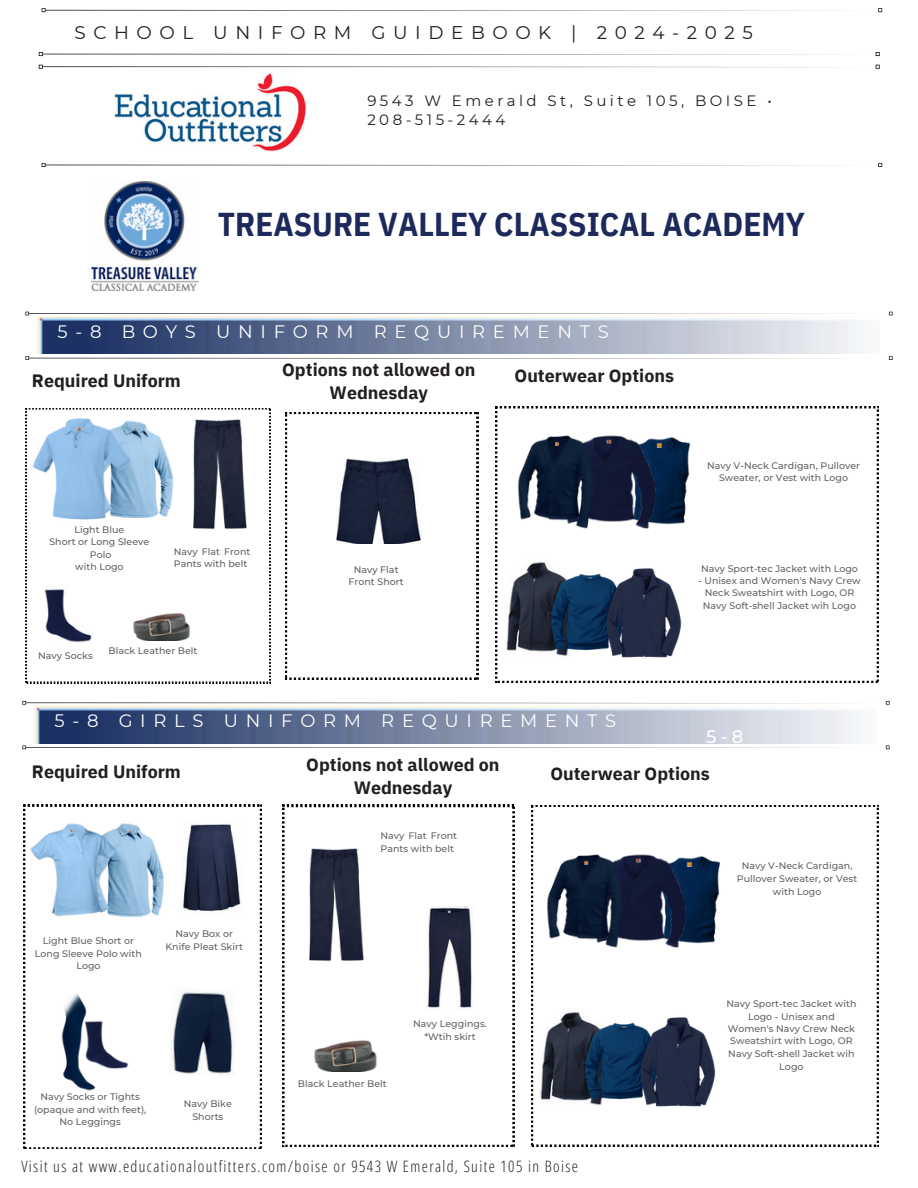
<style>
.page{position:relative;width:918px;height:1188px;background:#fff}
.page>*{position:absolute;margin:0;border:0;box-sizing:border-box;transform-origin:0 0}
.t1{font:700 33px "IBM Plex Sans Cond";color:#1d295b}
.t2{font:18.3px "Montserrat";letter-spacing:.415em;color:#231f20}
.t3{font:18px "Montserrat";letter-spacing:.43em;color:#fdfefe}
.t4{font:500 18px "Montserrat";color:#fff}
.t5{font:700 17.85px/23.7px "IBM Plex Sans";color:#231f20;text-align:center}
.t6{font:300 15.6px "Open Sans Condensed";letter-spacing:.09em;color:#231f20}
.t7{font:15px/19.2px "Montserrat";letter-spacing:.23em;color:#231f20}
.t8{font:500 9.45px/12.3px "Montserrat";letter-spacing:.005em;color:#626366;text-align:center}
</style>
<div class="page">
<svg style="left:25px;top:408px;width:246px;height:276px"></svg>
<svg style="left:285px;top:412px;width:194px;height:268px"></svg>
<img style="left:336px;top:458px;width:85px;height:86px">
<img style="left:140px;top:414px;width:38px;height:103px">
<img style="left:31px;top:408px;width:109px;height:118px">
<img style="left:133px;top:613px;width:58px;height:28px">
<img style="left:42px;top:585px;width:51px;height:58px">
<img style="left:193px;top:419px;width:53px;height:109px">
<img style="left:113px;top:76px;width:193px;height:75px">
<svg style="left:51px;top:53px;width:781px;height:2px"></svg>
<svg style="left:38px;top:52px;width:13px;height:5px"></svg>
<svg style="left:875px;top:52px;width:5px;height:5px"></svg>
<svg style="left:51px;top:66px;width:781px;height:10px"></svg>
<svg style="left:38px;top:64px;width:13px;height:5px"></svg>
<svg style="left:875px;top:64px;width:5px;height:5px"></svg>
<svg style="left:42px;top:8px;width:840px;height:4px"></svg>
<svg style="left:42px;top:163px;width:840px;height:4px"></svg>
<img style="left:92px;top:181px;width:107px;height:109px">
<svg style="left:23px;top:805px;width:239px;height:344px"></svg>
<img style="left:31px;top:821px;width:139px;height:99px">
<img style="left:169px;top:988px;width:69px;height:88px">
<svg style="left:282px;top:805px;width:232px;height:342px"></svg>
<img style="left:425px;top:906px;width:50px;height:104px">
<img style="left:182px;top:822px;width:61px;height:94px">
<svg style="left:25px;top:312px;width:868px;height:3px"></svg>
<svg style="left:22px;top:701px;width:868px;height:4px"></svg>
<svg style="left:25px;top:356px;width:868px;height:4px"></svg>
<img style="left:37px;top:317px;width:825px;height:37px">
<img style="left:34px;top:706px;width:825px;height:37px">
<svg style="left:22px;top:745px;width:868px;height:4px"></svg>
<img style="left:107px;top:1017px;width:31px;height:55px">
<img style="left:51px;top:993px;width:56px;height:100px">
<img style="left:310px;top:849px;width:54px;height:111px">
<img style="left:313px;top:1040px;width:65px;height:31px">
<svg style="left:495px;top:406px;width:384px;height:277px"></svg>
<img style="left:504px;top:559px;width:70px;height:100px">
<img style="left:549px;top:562px;width:133px;height:97px">
<img style="left:662px;top:437px;width:33px;height:90px">
<img style="left:515px;top:430px;width:147px;height:100px">
<svg style="left:531px;top:805px;width:348px;height:342px"></svg>
<img style="left:538px;top:1008px;width:70px;height:101px">
<img style="left:583px;top:1012px;width:133px;height:97px">
<img style="left:691px;top:856px;width:33px;height:90px">
<img style="left:544px;top:849px;width:147px;height:100px">
<p class="t2" style="left:75px;top:22px;width:680px">SCHOOL UNIFORM GUIDEBOOK | 2024-2025</p>
<p class="t7" style="left:367px;top:91px;width:406px">9543 W Emerald St, Suite 105, BOISE •<br>208-515-2444</p>
<p class="t1" style="left:218px;top:202px;width:589px">TREASURE VALLEY CLASSICAL ACADEMY</p>
<p class="t3" style="left:58px;top:320px;width:553px">5-8 BOYS UNIFORM REQUIREMENTS</p>
<p class="t5" style="left:32px;top:368px;width:150px">Required Uniform</p>
<p class="t5" style="left:282px;top:357px;width:195px">Options not allowed on<br>Wednesday</p>
<p class="t5" style="left:515px;top:364px;width:161px">Outerwear Options</p>
<p class="t8" style="left:74px;top:523px;width:51px">Light Blue</p>
<p class="t8" style="left:49px;top:536px;width:101px">Short or Long Sleeve</p>
<h2 class="t8" style="left:75px;top:548px;width:50px">Polo<br>with Logo</h2>
<p class="t8" style="left:174px;top:545px;width:78px;text-align:left">Navy Flat Front<br>Pants with belt</p>
<p class="t8" style="left:38px;top:650px;width:56px">Navy Socks</p>
<h3 class="t8" style="left:109px;top:644px;width:90px">Black Leather Belt</h3>
<p class="t8" style="left:354px;top:563px;width:46px">Navy Flat</p>
<p class="t8" style="left:349px;top:576px;width:57px">Front Short</p>
<p class="t3" style="left:55px;top:710px;width:563px">5-8 GIRLS UNIFORM REQUIREMENTS</p>
<p class="t8" style="left:707px;top:459px;width:155px">Navy V-Neck Cardigan, Pullover</p>
<p class="t8" style="left:719px;top:472px;width:131px">Sweater, or Vest with Logo</p>
<p class="t8" style="left:701px;top:562px;width:158px">Navy Sport-tec Jacket with Logo</p>
<p class="t8" style="left:698px;top:575px;width:164px">- Unisex and Women's Navy Crew<br>Neck Sweatshirt with Logo, OR</p>
<p class="t8" style="left:703px;top:600px;width:155px">Navy Soft-shell Jacket wih Logo</p>
<p class="t4" style="left:706px;top:725px;width:39px">5-8</p>
<p class="t5" style="left:32px;top:760px;width:150px">Required Uniform</p>
<p class="t8" style="left:43px;top:934px;width:93px">Light Blue Short or</p>
<p class="t8" style="left:35px;top:947px;width:108px">Long Sleeve Polo with</p>
<p class="t8" style="left:76px;top:960px;width:26px">Logo</p>
<h3 class="t8" style="left:175px;top:928px;width:59px">Navy Box or</h3>
<h3 class="t8" style="left:165px;top:940px;width:79px">Knife Pleat Skirt</h3>
<p class="t8" style="left:40px;top:1090px;width:101px">Navy Socks or Tights</p>
<p class="t8" style="left:34px;top:1103px;width:114px">(opaque and with feet),<br>No Leggings</p>
<h3 class="t8" style="left:184px;top:1098px;width:50px">Navy Bike<br>Shorts</h3>
<p class="t5" style="left:306px;top:752px;width:195px">Options not allowed on<br>Wednesday</p>
<p class="t8" style="left:381px;top:830px;width:78px;text-align:left">Navy Flat Front<br>Pants with belt</p>
<p class="t5" style="left:550px;top:762px;width:161px">Outerwear Options</p>
<p class="t8" style="left:298px;top:1078px;width:90px">Black Leather Belt</p>
<p class="t8" style="left:413px;top:1017px;width:75px">Navy Leggings.</p>
<p class="t8" style="left:425px;top:1030px;width:53px">*Wtih skirt</p>
<p class="t6" style="left:21px;top:1155px;width:558px">Visit us at www.educationaloutfitters.com/boise or 9543 W Emerald, Suite 105 in Boise</p>
<p class="t8" style="left:737px;top:860px;width:122px">Navy V-Neck Cardigan,<br>Pullover Sweater, or Vest</p>
<p class="t8" style="left:773px;top:885px;width:50px">with Logo</p>
<p class="t8" style="left:726px;top:998px;width:132px">Navy Sport-tec Jacket with<br>Logo - Unisex and<br>Women's Navy Crew Neck<br>Sweatshirt with Logo, OR<br>Navy Soft-shell Jacket wih</p>
<p class="t8" style="left:779px;top:1061px;width:26px">Logo</p>
</div>
